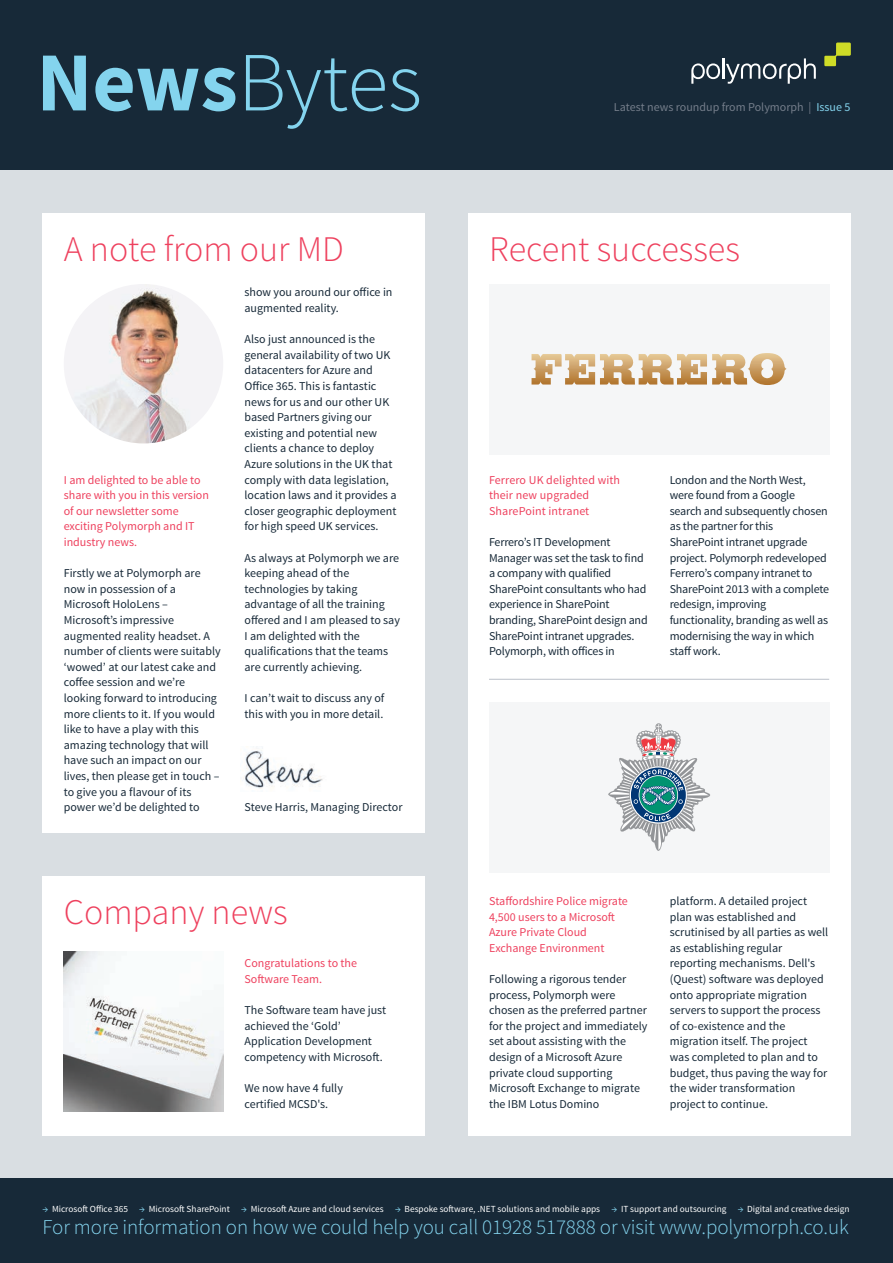
<style>
.page{position:relative;width:893px;height:1263px;background:#d9dee2}
.page>*{position:absolute;margin:0;border:0;box-sizing:border-box;transform-origin:0 0}
.t1{font:300 84px "Source Sans Pro";letter-spacing:-.005em;color:#84d4ee}
.t2{font:300 36px "Source Sans Pro";color:#ee415e}
.t3{font:300 21px "Source Sans Pro";letter-spacing:-.005em;color:#84d4ee}
.t4{font:12px/15.6px "Source Sans Pro";color:#172938}
.t5{font:12px/15.6px "Source Sans Pro";color:#ee415e}
.t6{font:12px "Source Sans Pro";color:#747d8a}
.t7{font:9.3px "Source Sans Pro";color:#fff}
.s1{font-weight:700}
.s2{color:#84d4ee}
</style>
<div class="page">
<div style="left:0;top:0;width:893px;height:170px;background:#172938"></div>
<svg style="left:691px;top:63px;width:29px;height:21px"></svg>
<hr style="left:723px;top:58px;width:2px;height:21px;background:#fff">
<svg style="left:726px;top:58px;width:90px;height:26px"></svg>
<svg style="left:824px;top:43px;width:27px;height:23px"></svg>
<div style="left:43px;top:213px;width:382px;height:619px;background:#fff"></div>
<img style="left:243px;top:747px;width:80px;height:42px">
<div style="left:43px;top:875px;width:382px;height:260px;background:#fff"></div>
<img style="left:64px;top:952px;width:159px;height:159px">
<div style="left:0;top:1178px;width:893px;height:85px;background:#172938"></div>
<div style="left:468px;top:213px;width:382px;height:922px;background:#fff"></div>
<div style="left:489px;top:284px;width:340px;height:170px;background:#f5f6f7"></div>
<svg style="left:531px;top:353px;width:256px;height:32px"></svg>
<hr style="left:489px;top:454px;width:340px;height:1px;background:#f5f6f7">
<div style="left:489px;top:702px;width:340px;height:170px;background:#f5f6f7"></div>
<svg style="left:608px;top:723px;width:102px;height:128px"></svg>
<img style="left:64px;top:284px;width:159px;height:159px;border-radius:50%">
<hr style="left:489px;top:679px;width:340px;height:1px;background:#bcc0c9">
<h1 class="t1" style="left:37px;top:32px;width:387px"><span class="s1">News</span>Bytes</h1>
<h2 class="t2" style="left:64px;top:227px;width:282px">A note from our MD</h2>
<p class="t5" style="left:64px;top:472px;width:147px">I am delighted to be able to share with you in this version of our newsletter some exciting Polymorph and IT industry news.</p>
<p class="t4" style="left:64px;top:566px;width:158px">Firstly we at Polymorph are now in possession of a<br>Microsoft HoloLens –<br>Microsoft’s impressive augmented reality headset. A number of clients were suitably ‘wowed’ at our latest cake and coffee session and we’re looking forward to introducing more clients to it. If you would like to have a play with this amazing technology that will have such an impact on our lives, then please get in touch – to give you a flavour of its power we’d be delighted to</p>
<p class="t4" style="left:244px;top:285px;width:150px">show you around our office in augmented reality.</p>
<p class="t4" style="left:244px;top:332px;width:153px">Also just announced is the general availability of two UK datacenters for Azure and<br>Office 365. This is fantastic news for us and our other UK based Partners giving our existing and potential new clients a chance to deploy<br>Azure solutions in the UK that comply with data legislation, location laws and it provides a closer geographic deployment for high speed UK services.</p>
<p class="t4" style="left:244px;top:550px;width:157px">As always at Polymorph we are keeping ahead of the technologies by taking advantage of all the training offered and I am pleased to say<br>I am delighted with the qualifications that the teams are currently achieving.</p>
<p class="t4" style="left:244px;top:690px;width:141px">I can’t wait to discuss any of this with you in more detail.</p>
<p class="t4" style="left:244px;top:800px;width:159px">Steve Harris, Managing Director</p>
<h2 class="t2" style="left:64px;top:890px;width:226px">Company news</h2>
<p class="t5" style="left:244px;top:956px;width:114px">Congratulations to the<br>Software Team.</p>
<p class="t4" style="left:244px;top:1002px;width:143px">The Software team have just achieved the ‘Gold’<br>Application Development competency with Microsoft.</p>
<p class="t4" style="left:244px;top:1080px;width:100px">We now have 4 fully certified MCSD's.</p>
<p class="t6" style="left:614px;top:100px;width:238px">Latest news roundup from Polymorph | <span class="s2">Issue 5</span></p>
<h2 class="t2" style="left:489px;top:227px;width:252px">Recent successes</h2>
<p class="t5" style="left:489px;top:472px;width:133px">Ferrero UK delighted with their new upgraded<br>SharePoint intranet</p>
<p class="t4" style="left:489px;top:534px;width:160px">Ferrero’s IT Development<br>Manager was set the task to find a company with qualified<br>SharePoint consultants who had experience in SharePoint branding, SharePoint design and<br>SharePoint intranet upgrades.<br>Polymorph, with offices in</p>
<p class="t4" style="left:670px;top:472px;width:161px">London and the North West, were found from a Google search and subsequently chosen as the partner for this<br>SharePoint intranet upgrade project. Polymorph redeveloped<br>Ferrero’s company intranet to<br>SharePoint 2013 with a complete redesign, improving functionality, branding as well as modernising the way in which staff work.</p>
<p class="t5" style="left:489px;top:893px;width:140px">Staffordshire Police migrate<br>4,500 users to a Microsoft<br>Azure Private Cloud<br>Exchange Environment</p>
<p class="t4" style="left:489px;top:971px;width:160px">Following a rigorous tender process, Polymorph were chosen as the preferred partner for the project and immediately set about assisting with the design of a Microsoft Azure private cloud supporting<br>Microsoft Exchange to migrate the IBM Lotus Domino</p>
<p class="t4" style="left:670px;top:893px;width:160px">platform. A detailed project plan was established and scrutinised by all parties as well as establishing regular reporting mechanisms. Dell's (Quest) software was deployed onto appropriate migration servers to support the process of co-existence and the migration itself. The project was completed to plan and to budget, thus paving the way for the wider transformation project to continue.</p>
<p class="t7" style="left:43px;top:1203px;width:809px"><span class="s2">→</span> Microsoft Office 365 <span class="s2">→</span> Microsoft SharePoint <span class="s2">→</span> Microsoft Azure and cloud services <span class="s2">→</span> Bespoke software, .NET solutions and mobile apps <span class="s2">→</span> IT support and outsourcing <span class="s2">→</span> Digital and creative design</p>
<h3 class="t3" style="left:43px;top:1214px;width:808px">For more information on how we could help you call 01928 517888 or visit www.polymorph.co.uk</h3>
</div>
